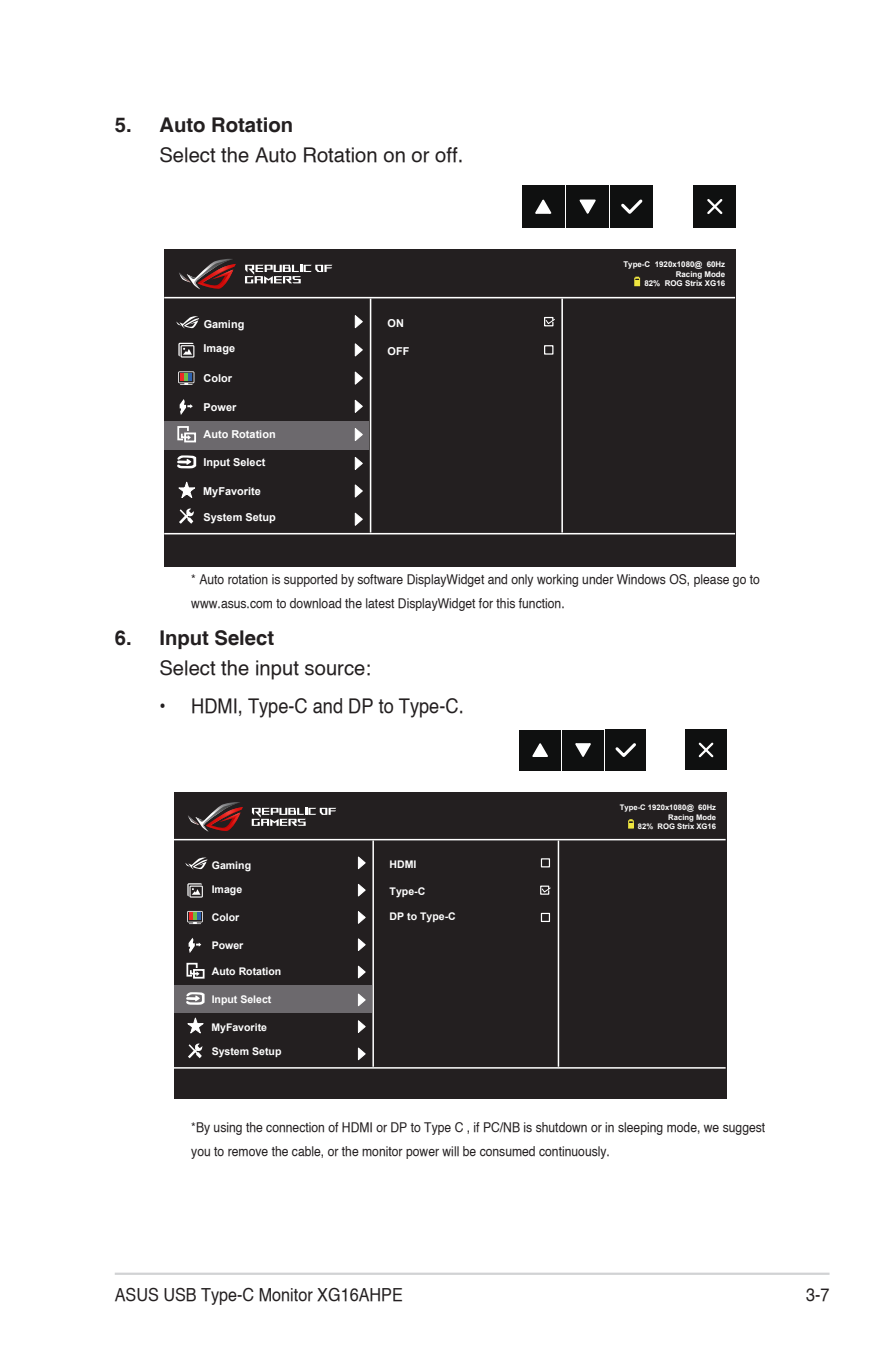
<style>
.page{position:relative;width:893px;height:1346px;background:#fff}
.page>*{position:absolute;margin:0;border:0;box-sizing:border-box;transform-origin:0 0}
.Body_Text_Indent{font:20.25px "Helvetica";color:#231f20}
.OSD_Item{font:700 20.25px "Helvetica";color:#231f20}
.Body_Text_Indent-2{font:20.25px "Helvetica";color:#231f20;scale:.9 1}
.t1{font:18px "Helvetica";color:#231f20;scale:.9 1}
.Bulleted_Text_Indent{font:13.5px/24.3px "Helvetica";color:#231f20;scale:.9 1}
.t2{font:700 10.8px "Arial";color:#fff}
.t3{font:700 10.58px "Arial";color:#fff}
.t4{font:700 7.88px/9.5px "Arial";color:#fff;text-align:right}
.t5{font:700 7.65px/9.2px "Arial";color:#fff;text-align:right}
</style>
<div class="page">
<hr style="left:115px;top:1272px;width:714px;height:3px;background:#d1d2d4">
<div style="left:164px;top:249px;width:572px;height:317px;background:#231f20"></div>
<hr style="left:164px;top:297px;width:571px;height:1px;background:#fff">
<hr style="left:164px;top:533px;width:571px;height:1px;background:#fff">
<hr style="left:370px;top:299px;width:1px;height:233px;background:#fff">
<hr style="left:561px;top:299px;width:2px;height:233px;background:#fff">
<div style="left:165px;top:421px;width:204px;height:28px;background:#6c696d"></div>
<svg style="left:178px;top:371px;width:16px;height:14px"></svg>
<svg style="left:179px;top:508px;width:15px;height:16px"></svg>
<svg style="left:178px;top:481px;width:17px;height:17px"></svg>
<svg style="left:177px;top:455px;width:19px;height:13px"></svg>
<svg style="left:245px;top:265px;width:87px;height:18px"></svg>
<svg style="left:179px;top:259px;width:57px;height:30px"></svg>
<div style="left:181px;top:345px;width:13px;height:13px;border:1px solid #fff"></div>
<svg style="left:178px;top:343px;width:16px;height:13px"></svg>
<svg style="left:354px;top:315px;width:9px;height:14px"></svg>
<svg style="left:354px;top:343px;width:9px;height:14px"></svg>
<svg style="left:354px;top:371px;width:9px;height:14px"></svg>
<svg style="left:354px;top:399px;width:9px;height:14px"></svg>
<svg style="left:354px;top:428px;width:9px;height:13px"></svg>
<svg style="left:354px;top:457px;width:9px;height:13px"></svg>
<svg style="left:354px;top:484px;width:9px;height:14px"></svg>
<svg style="left:354px;top:512px;width:9px;height:14px"></svg>
<svg style="left:176px;top:316px;width:23px;height:12px"></svg>
<div style="left:634px;top:278px;width:6px;height:8px;border:1px solid #efe640"></div>
<svg style="left:635px;top:277px;width:4px;height:8px"></svg>
<div style="left:544px;top:345px;width:9px;height:10px;border:1px solid #fff"></div>
<svg style="left:544px;top:316px;width:11px;height:11px"></svg>
<div style="left:177px;top:426px;width:12px;height:14px;border:2px solid #fff"></div>
<div style="left:184px;top:432px;width:12px;height:10px;border:2px solid #fff"></div>
<svg style="left:180px;top:432px;width:11px;height:8px"></svg>
<svg style="left:179px;top:399px;width:14px;height:16px"></svg>
<div style="left:693px;top:185px;width:43px;height:43px;background:#0f1010"></div>
<div style="left:566px;top:186px;width:43px;height:42px;background:#0f1010"></div>
<div style="left:522px;top:186px;width:42px;height:42px;background:#0f1010"></div>
<svg style="left:535px;top:199px;width:17px;height:15px"></svg>
<svg style="left:579px;top:199px;width:17px;height:15px"></svg>
<div style="left:611px;top:185px;width:42px;height:43px;background:#0f1010"></div>
<svg style="left:621px;top:199px;width:22px;height:15px"></svg>
<svg style="left:707px;top:199px;width:16px;height:15px"></svg>
<div style="left:174px;top:792px;width:553px;height:307px;background:#231f20"></div>
<hr style="left:174px;top:839px;width:552px;height:1px;background:#fff">
<hr style="left:174px;top:1067px;width:552px;height:1px;background:#fff">
<hr style="left:372px;top:840px;width:2px;height:227px;background:#fff">
<hr style="left:558px;top:840px;width:1px;height:227px;background:#fff">
<div style="left:174px;top:985px;width:198px;height:27px;background:#6c696d"></div>
<svg style="left:187px;top:911px;width:16px;height:13px"></svg>
<svg style="left:188px;top:1043px;width:14px;height:15px"></svg>
<svg style="left:187px;top:1017px;width:17px;height:17px"></svg>
<svg style="left:186px;top:992px;width:19px;height:13px"></svg>
<svg style="left:252px;top:808px;width:84px;height:18px"></svg>
<svg style="left:188px;top:802px;width:55px;height:29px"></svg>
<div style="left:189px;top:885px;width:14px;height:12px;border:1px solid #fff"></div>
<svg style="left:187px;top:883px;width:15px;height:13px"></svg>
<svg style="left:357px;top:856px;width:9px;height:14px"></svg>
<svg style="left:357px;top:883px;width:9px;height:14px"></svg>
<svg style="left:357px;top:911px;width:9px;height:13px"></svg>
<svg style="left:357px;top:938px;width:9px;height:13px"></svg>
<svg style="left:357px;top:965px;width:9px;height:14px"></svg>
<svg style="left:357px;top:993px;width:9px;height:14px"></svg>
<svg style="left:357px;top:1020px;width:9px;height:13px"></svg>
<svg style="left:357px;top:1047px;width:9px;height:14px"></svg>
<svg style="left:185px;top:857px;width:22px;height:12px"></svg>
<div style="left:628px;top:820px;width:6px;height:8px;border:1px solid #efe640"></div>
<svg style="left:629px;top:819px;width:4px;height:9px"></svg>
<div style="left:541px;top:858px;width:9px;height:9px;border:1px solid #fff"></div>
<div style="left:541px;top:913px;width:9px;height:9px;border:1px solid #fff"></div>
<svg style="left:540px;top:885px;width:11px;height:10px"></svg>
<div style="left:186px;top:963px;width:12px;height:13px;border:2px solid #fff"></div>
<div style="left:193px;top:969px;width:12px;height:9px;border:2px solid #fff"></div>
<svg style="left:189px;top:968px;width:11px;height:8px"></svg>
<svg style="left:188px;top:937px;width:13px;height:16px"></svg>
<div style="left:685px;top:729px;width:42px;height:41px;background:#0f1010"></div>
<div style="left:562px;top:730px;width:42px;height:40px;background:#0f1010"></div>
<div style="left:520px;top:730px;width:41px;height:40px;background:#0f1010"></div>
<svg style="left:532px;top:743px;width:16px;height:14px"></svg>
<svg style="left:575px;top:743px;width:16px;height:14px"></svg>
<div style="left:605px;top:729px;width:41px;height:42px;background:#0f1010"></div>
<svg style="left:615px;top:743px;width:21px;height:14px"></svg>
<svg style="left:698px;top:742px;width:16px;height:16px"></svg>
<p class="OSD_Item" style="left:115px;top:112px;width:180px">5. Auto Rotation</p>
<p class="Body_Text_Indent" style="left:159px;top:142px;width:305px">Select the Auto Rotation on or off.</p>
<p class="t2" style="left:204px;top:317px;width:42px">Gaming</p>
<p class="t2" style="left:204px;top:341px;width:33px">Image</p>
<p class="t2" style="left:204px;top:371px;width:30px">Color</p>
<p class="t2" style="left:204px;top:400px;width:34px">Power</p>
<p class="t2" style="left:204px;top:427px;width:74px">Auto Rotation</p>
<p class="t2" style="left:204px;top:455px;width:63px">Input Select</p>
<p class="t2" style="left:203px;top:484px;width:59px">MyFavorite</p>
<p class="t2" style="left:204px;top:510px;width:74px">System Setup</p>
<p class="t2" style="left:388px;top:316px;width:18px">ON</p>
<p class="t2" style="left:388px;top:344px;width:23px">OFF</p>
<p class="t4" style="left:623px;top:260px;width:103px">Type-C 1920x1080@ 60Hz<br>Racing Mode<br>82% ROG Strix XG16</p>
<p class="Bulleted_Text_Indent" style="left:191px;top:566px;width:633px">* Auto rotation is supported by software DisplayWidget and only working under Windows OS, please go to www.asus.com to download the latest DisplayWidget for this function.</p>
<p class="OSD_Item" style="left:115px;top:625px;width:161px">6. Input Select</p>
<p class="Body_Text_Indent" style="left:159px;top:655px;width:213px">Select the input source:</p>
<p class="Body_Text_Indent-2" style="left:159px;top:693px;width:340px">• HDMI, Type-C and DP to Type-C.</p>
<p class="t3" style="left:212px;top:858px;width:41px">Gaming</p>
<p class="t3" style="left:212px;top:882px;width:32px">Image</p>
<p class="t3" style="left:390px;top:857px;width:28px">HDMI</p>
<p class="t3" style="left:390px;top:884px;width:37px">Type-C</p>
<p class="t3" style="left:212px;top:910px;width:29px">Color</p>
<p class="t3" style="left:390px;top:909px;width:68px">DP to Type-C</p>
<p class="t3" style="left:212px;top:939px;width:33px">Power</p>
<p class="t3" style="left:212px;top:965px;width:71px">Auto Rotation</p>
<p class="t3" style="left:212px;top:992px;width:61px">Input Select</p>
<p class="t3" style="left:211px;top:1020px;width:57px">MyFavorite</p>
<p class="t3" style="left:212px;top:1044px;width:71px">System Setup</p>
<p class="t5" style="left:620px;top:803px;width:98px">Type-C 1920x1080@ 60Hz<br>Racing Mode<br>82% ROG Strix XG16</p>
<p class="Bulleted_Text_Indent" style="left:191px;top:1115px;width:639px">*By using the connection of HDMI or DP to Type C , if PC/NB is shutdown or in sleeping mode, we suggest you to remove the cable, or the monitor power will be consumed continuously.</p>
<h2 class="t1" style="left:115px;top:1283px;width:322px">ASUS USB Type-C Monitor XG16AHPE</h2>
<h2 class="t1" style="left:806px;top:1283px;width:28px">3-7</h2>
</div>
